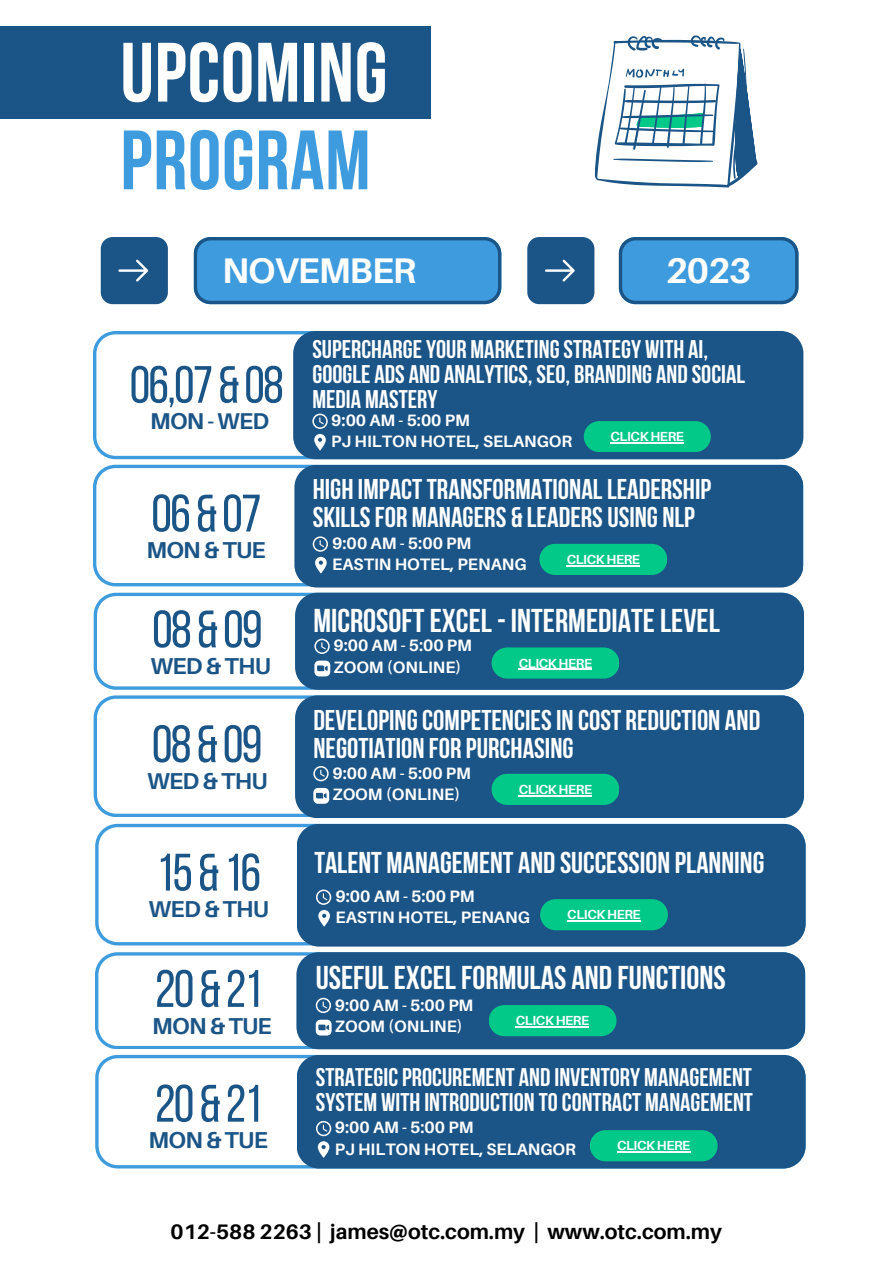
<style>
.page{position:relative;width:893px;height:1264px;background:#fff}
.page>*{position:absolute;margin:0;border:0;box-sizing:border-box;transform-origin:0 0}
.t1{font:700 83.85px/87.6px "Bebas Neue";letter-spacing:.01em;color:#fff}
.t2{font:52.65px "Bebas Neue";letter-spacing:-.03em;color:#1b5486}
.t3{font:52.2px "Bebas Neue";color:#1b5486}
.t4{font:700 35.55px "Aileron";letter-spacing:-.03em;color:#fff}
.t5{font:700 32.85px "Bebas Neue";color:#fff}
.t6{font:700 30px "Bebas Neue";color:#fff}
.t7{font:700 28.5px/28px "Bebas Neue";color:#fff}
.t8{font:700 25.5px/24.8px "Bebas Neue";color:#fff}
.t9{font:700 22.95px "Aileron";letter-spacing:-.03em;color:#1b5486}
.t10{font:700 22.8px "Aileron";letter-spacing:-.03em;color:#1b5486}
.t11{font:700 21px "Aileron";color:#000}
.t12{font:700 16.5px "Aileron";color:#fff}
.t13{font:700 13.2px "Aileron";letter-spacing:-.03em;color:#fff}
.s1{color:#3e9bdd}
</style>
<div class="page">
<svg style="left:594px;top:35px;width:163px;height:153px"></svg>
<div style="left:0;top:27px;width:430px;height:92px;background:#1b5486"></div>
<svg style="left:194px;top:237px;width:307px;height:67px;background:#3b93d3"></svg>
<svg style="left:618px;top:237px;width:180px;height:67px;background:#3f95d3"></svg>
<div style="left:101px;top:237px;width:67px;height:67px;background:#1b5486;border-radius:12px"></div>
<svg style="left:118px;top:260px;width:30px;height:21px"></svg>
<div style="left:527px;top:237px;width:67px;height:67px;background:#1b5486;border-radius:12px"></div>
<svg style="left:545px;top:260px;width:29px;height:21px"></svg>
<svg style="left:93px;top:331px;width:706px;height:128px"></svg>
<div style="left:293px;top:331px;width:510px;height:128px;background:#1b5486;border-radius:22px"></div>
<svg style="left:312px;top:413px;width:16px;height:37px"></svg>
<div style="left:583px;top:421px;width:127px;height:31px;background:#03c988;border-radius:15px"></div>
<hr style="left:610px;top:442px;width:73px;height:1px;background:#fff">
<svg style="left:93px;top:465px;width:201px;height:121px"></svg>
<div style="left:294px;top:465px;width:509px;height:122px;background:#1b5486"></div>
<svg style="left:315px;top:557px;width:11px;height:16px"></svg>
<svg style="left:313px;top:536px;width:15px;height:15px"></svg>
<div style="left:539px;top:544px;width:128px;height:31px;background:#03c988;border-radius:16px"></div>
<hr style="left:566px;top:565px;width:73px;height:1px;background:#fff">
<svg style="left:94px;top:592px;width:201px;height:97px"></svg>
<div style="left:295px;top:592px;width:509px;height:97px;background:#1b5486"></div>
<svg style="left:94px;top:695px;width:201px;height:121px"></svg>
<div style="left:295px;top:695px;width:509px;height:123px;background:#1b5486"></div>
<svg style="left:95px;top:823px;width:201px;height:122px"></svg>
<div style="left:296px;top:823px;width:509px;height:123px;background:#1b5486"></div>
<svg style="left:318px;top:910px;width:11px;height:16px"></svg>
<svg style="left:316px;top:889px;width:15px;height:15px"></svg>
<svg style="left:313px;top:788px;width:16px;height:15px"></svg>
<svg style="left:313px;top:766px;width:15px;height:15px"></svg>
<div style="left:491px;top:773px;width:128px;height:32px;background:#03c988;border-radius:16px"></div>
<hr style="left:518px;top:795px;width:73px;height:1px;background:#fff">
<div style="left:540px;top:899px;width:128px;height:31px;background:#03c988;border-radius:16px"></div>
<hr style="left:567px;top:920px;width:73px;height:1px;background:#fff">
<svg style="left:314px;top:660px;width:16px;height:16px"></svg>
<svg style="left:314px;top:638px;width:16px;height:16px"></svg>
<div style="left:491px;top:647px;width:128px;height:31px;background:#03c988;border-radius:16px"></div>
<hr style="left:518px;top:669px;width:73px;height:1px;background:#fff">
<svg style="left:95px;top:952px;width:201px;height:96px"></svg>
<div style="left:296px;top:952px;width:509px;height:97px;background:#1b5486"></div>
<svg style="left:316px;top:1019px;width:15px;height:16px"></svg>
<svg style="left:316px;top:997px;width:15px;height:16px"></svg>
<div style="left:488px;top:1005px;width:128px;height:31px;background:#03c988;border-radius:16px"></div>
<hr style="left:516px;top:1026px;width:73px;height:1px;background:#fff">
<svg style="left:95px;top:1054px;width:201px;height:114px"></svg>
<div style="left:296px;top:1054px;width:509px;height:114px;background:#1b5486"></div>
<svg style="left:316px;top:1120px;width:15px;height:37px"></svg>
<div style="left:589px;top:1130px;width:128px;height:31px;background:#03c988;border-radius:16px"></div>
<hr style="left:617px;top:1151px;width:73px;height:1px;background:#fff">
<p class="t1" style="left:120px;top:37px;width:268px">UPCOMING<br><span class="s1">PROGRAM</span></p>
<p class="t4" style="left:222px;top:248px;width:195px">NOVEMBER</p>
<p class="t4" style="left:665px;top:248px;width:87px">2023</p>
<p class="t3" style="left:130px;top:363px;width:155px">06,07&amp;08</p>
<p class="t10" style="left:150px;top:407px;width:120px">MON - WED</p>
<p class="t2" style="left:151px;top:492px;width:112px">06&amp;07</p>
<p class="t9" style="left:146px;top:536px;width:121px">MON &amp; TUE</p>
<p class="t2" style="left:152px;top:608px;width:112px">08&amp;09</p>
<p class="t9" style="left:150px;top:652px;width:122px">WED &amp; THU</p>
<p class="t2" style="left:152px;top:722px;width:112px">08&amp;09</p>
<p class="t9" style="left:147px;top:766px;width:122px">WED &amp; THU</p>
<p class="t2" style="left:156px;top:851px;width:106px">15&amp;16</p>
<p class="t9" style="left:149px;top:894px;width:122px">WED &amp; THU</p>
<p class="t2" style="left:155px;top:967px;width:109px">20&amp;21</p>
<p class="t9" style="left:152px;top:1011px;width:121px">MON &amp; TUE</p>
<p class="t2" style="left:155px;top:1082px;width:109px">20&amp;21</p>
<p class="t9" style="left:149px;top:1125px;width:121px">MON &amp; TUE</p>
<p class="t8" style="left:312px;top:340px;width:434px">SUPERCHARGEYOUR MARKETINGSTRATEGY WITH AI,<br>GOOGLE ADS AND ANALYTICS, SEO, BRANDING AND SOCIAL<br>MEDIA MASTERY</p>
<p class="t12" style="left:331px;top:431px;width:242px">PJ HILTON HOTEL, SELANGOR</p>
<p class="t12" style="left:331px;top:410px;width:140px">9:00 AM - 5:00 PM</p>
<p class="t13" style="left:610px;top:428px;width:75px">CLICK HERE</p>
<p class="t7" style="left:313px;top:478px;width:400px">HIGH IMPACTTRANSFORMATIONALLEADERSHIP</p>
<p class="t7" style="left:313px;top:506px;width:384px">SKILLSFOR MANAGERS &amp; LEADERSUSING NLP</p>
<p class="t12" style="left:332px;top:532px;width:141px">9:00 AM - 5:00 PM</p>
<p class="t12" style="left:332px;top:554px;width:196px">EASTIN HOTEL, PENANG</p>
<p class="t13" style="left:566px;top:551px;width:75px">CLICK HERE</p>
<p class="t5" style="left:313px;top:607px;width:408px">MICROSOFTEXCEL- INTERMEDIATELEVEL</p>
<p class="t12" style="left:333px;top:635px;width:140px">9:00 AM - 5:00 PM</p>
<p class="t12" style="left:333px;top:657px;width:129px">ZOOM (ONLINE)</p>
<p class="t13" style="left:518px;top:655px;width:75px">CLICK HERE</p>
<p class="t7" style="left:313px;top:709px;width:448px">DEVELOPINGCOMPETENCIESIN COST REDUCTION AND<br>NEGOTIATION FOR PURCHASING</p>
<p class="t12" style="left:332px;top:762px;width:140px">9:00 AM - 5:00 PM</p>
<p class="t12" style="left:332px;top:784px;width:129px">ZOOM (ONLINE)</p>
<p class="t13" style="left:518px;top:781px;width:75px">CLICK HERE</p>
<p class="t6" style="left:314px;top:850px;width:451px">TALENT MANAGEMENT AND SUCCESSION PLANNING</p>
<p class="t12" style="left:335px;top:885px;width:141px">9:00 AM - 5:00 PM</p>
<p class="t12" style="left:335px;top:907px;width:196px">EASTIN HOTEL, PENANG</p>
<p class="t13" style="left:567px;top:906px;width:75px">CLICK HERE</p>
<p class="t5" style="left:316px;top:964px;width:411px">USEFULEXCELFORMULAS AND FUNCTIONS</p>
<p class="t12" style="left:335px;top:1016px;width:129px">ZOOM (ONLINE)</p>
<p class="t12" style="left:335px;top:994px;width:140px">9:00 AM - 5:00 PM</p>
<p class="t13" style="left:516px;top:1012px;width:75px">CLICK HERE</p>
<p class="t8" style="left:316px;top:1067px;width:438px">STRATEGICPROCUREMENT AND INVENTORY MANAGEMENT<br>SYSTEM WITH INTRODUCTION TOCONTRACT MANAGEMENT</p>
<p class="t12" style="left:335px;top:1117px;width:140px">9:00 AM - 5:00 PM</p>
<p class="t12" style="left:335px;top:1138px;width:242px">PJ HILTON HOTEL, SELANGOR</p>
<p class="t13" style="left:617px;top:1137px;width:75px">CLICK HERE</p>
<p class="t11" style="left:171px;top:1218px;width:553px">012-588 2263 | james@otc.com.my | www.otc.com.my</p>
</div>
